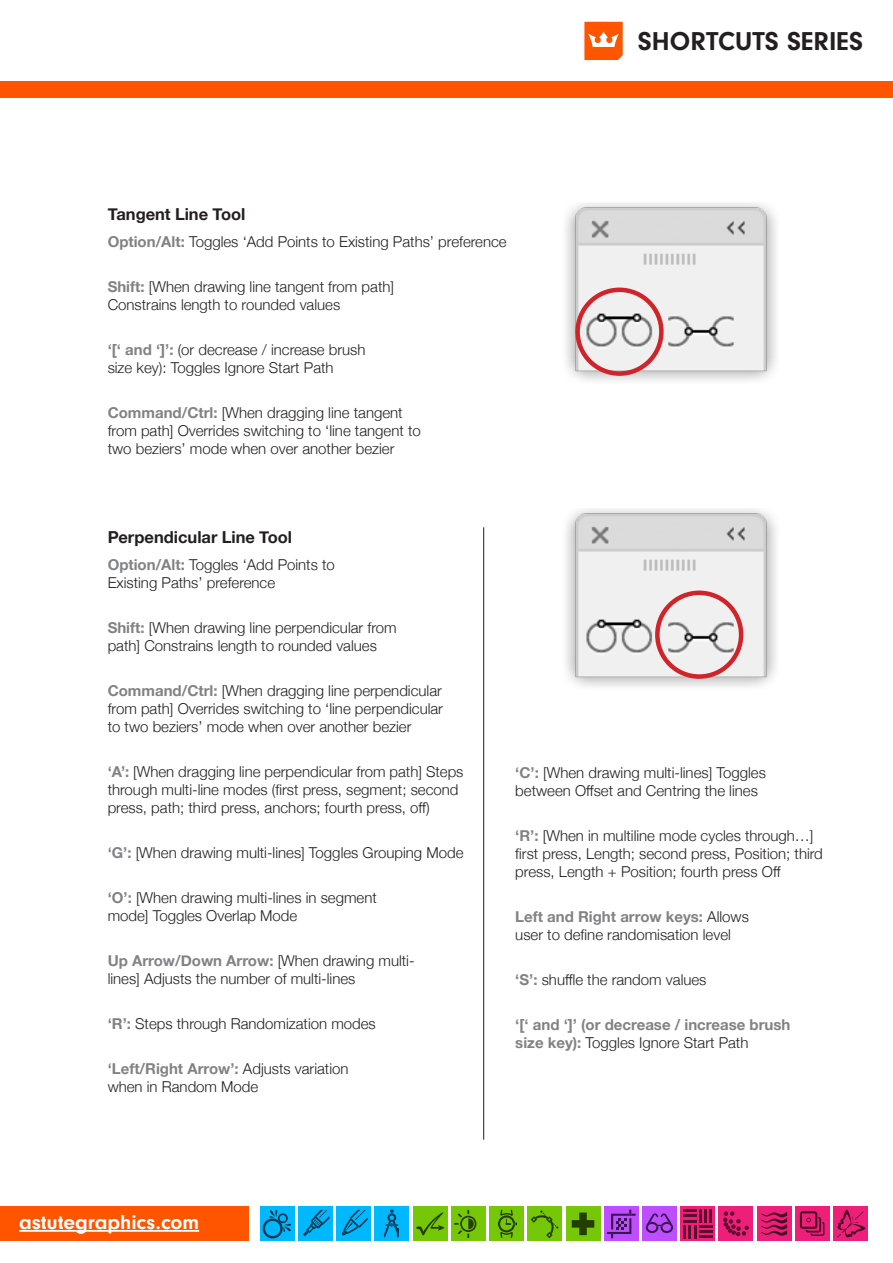
<style>
.page{position:relative;width:893px;height:1263px;background:#fff}
.page>*{position:absolute;margin:0;border:0;box-sizing:border-box;transform-origin:0 0}
.t1{font:700 26.85px "Neuzeit Gro";color:#231f20}
.t2{font:700 21px "Neuzeit Gro";color:#fff}
._02_Tool{font:700 16.5px "Helvetica Neue";color:#231f20}
._03_Modifier{font:300 15px/18px "Helvetica Neue";color:#231f20}
._03_Modifier-2{font:700 15px/18px "Helvetica Neue";color:#808285}
.s1{font-weight:700;color:#808285}
.s2{font-weight:300;color:#231f20}
</style>
<div class="page">
<svg style="left:584px;top:22px;width:39px;height:38px"></svg>
<div style="left:0;top:81px;width:893px;height:17px;background:#ff5400"></div>
<div style="left:1px;top:1206px;width:248px;height:35px;background:#ff5400"></div>
<div style="left:795px;top:1206px;width:35px;height:35px;background:#ed1f78"></div>
<svg style="left:800px;top:1211px;width:24px;height:25px"></svg>
<div style="left:833px;top:1206px;width:35px;height:35px;background:#ed1f78"></div>
<svg style="left:837px;top:1209px;width:29px;height:28px"></svg>
<div style="left:260px;top:1206px;width:34px;height:35px;background:#00b8ff"></div>
<svg style="left:263px;top:1210px;width:28px;height:28px"></svg>
<div style="left:451px;top:1206px;width:35px;height:35px;background:#75c708"></div>
<svg style="left:454px;top:1210px;width:22px;height:28px"></svg>
<div style="left:336px;top:1206px;width:35px;height:35px;background:#00b8ff"></div>
<svg style="left:342px;top:1210px;width:26px;height:25px"></svg>
<div style="left:298px;top:1206px;width:35px;height:35px;background:#00b8ff"></div>
<svg style="left:303px;top:1210px;width:26px;height:26px"></svg>
<div style="left:489px;top:1206px;width:35px;height:35px;background:#75c708"></div>
<svg style="left:498px;top:1210px;width:19px;height:28px"></svg>
<div style="left:527px;top:1206px;width:35px;height:35px;background:#75c708"></div>
<svg style="left:531px;top:1210px;width:28px;height:28px"></svg>
<div style="left:642px;top:1206px;width:35px;height:35px;background:#bd4dff"></div>
<svg style="left:646px;top:1213px;width:27px;height:20px"></svg>
<div style="left:604px;top:1206px;width:35px;height:35px;background:#bd4dff"></div>
<svg style="left:607px;top:1209px;width:29px;height:29px"></svg>
<div style="left:374px;top:1206px;width:35px;height:35px;background:#00b8ff"></div>
<svg style="left:384px;top:1209px;width:15px;height:29px"></svg>
<div style="left:757px;top:1206px;width:35px;height:35px;background:#ed1f78"></div>
<svg style="left:761px;top:1212px;width:26px;height:24px"></svg>
<div style="left:719px;top:1206px;width:34px;height:35px;background:#ed1f78"></div>
<svg style="left:723px;top:1211px;width:26px;height:25px"></svg>
<div style="left:680px;top:1206px;width:35px;height:35px;background:#ed1f78"></div>
<svg style="left:683px;top:1209px;width:29px;height:29px"></svg>
<div style="left:413px;top:1206px;width:34px;height:35px;background:#75c708"></div>
<svg style="left:416px;top:1212px;width:29px;height:23px"></svg>
<div style="left:566px;top:1206px;width:34px;height:35px;background:#75c708"></div>
<svg style="left:572px;top:1212px;width:22px;height:23px"></svg>
<hr style="left:19px;top:1230px;width:180px;height:2px;background:#fff">
<img style="left:566px;top:203px;width:210px;height:178px">
<img style="left:566px;top:509px;width:210px;height:178px">
<div style="left:575px;top:288px;width:89px;height:88px;border:4px solid #d1232a;border-radius:50%"></div>
<div style="left:655px;top:590px;width:88px;height:89px;border:4px solid #d1232a;border-radius:50%"></div>
<hr style="left:483px;top:527px;width:1px;height:613px;background:#231f20">
<h1 class="t1" style="left:638px;top:26px;width:227px">SHORTCUTS SERIES</h1>
<p class="_02_Tool" style="left:108px;top:201px;width:139px">Tangent Line Tool</p>
<p class="_03_Modifier" style="left:108px;top:232px;width:400px"><span class="s1">Option/Alt:</span> Toggles ‘Add Points to Existing Paths’ preference</p>
<p class="_03_Modifier" style="left:108px;top:277px;width:288px"><span class="s1">Shift:</span> [When drawing line tangent from path]<br>Constrains length to rounded values</p>
<p class="_03_Modifier" style="left:108px;top:340px;width:259px"><span class="s1">‘[‘ and ‘]’:</span> (or decrease / increase brush size key): Toggles Ignore Start Path</p>
<p class="_03_Modifier" style="left:108px;top:403px;width:315px"><span class="s1">Command/Ctrl:</span> [When dragging line tangent from path] Overrides switching to ‘line tangent to two beziers’ mode when over another bezier</p>
<p class="_02_Tool" style="left:108px;top:525px;width:186px">Perpendicular Line Tool</p>
<p class="_03_Modifier" style="left:108px;top:555px;width:229px"><span class="s1">Option/Alt:</span> Toggles ‘Add Points to<br>Existing Paths’ preference</p>
<p class="_03_Modifier" style="left:108px;top:618px;width:290px"><span class="s1">Shift:</span> [When drawing line perpendicular from path] Constrains length to rounded values</p>
<p class="_03_Modifier" style="left:108px;top:681px;width:337px;text-align:justify"><span class="s1">Command/Ctrl:</span> [When dragging line perpendicular from path] Overrides switching to ‘line perpendicular to two beziers’ mode when over another bezier</p>
<p class="_03_Modifier" style="left:108px;top:762px;width:357px"><span class="s1">‘A’:</span> [When dragging line perpendicular from path] Steps through multi-line modes (first press, segment; second press, path; third press, anchors; fourth press, off)</p>
<p class="_03_Modifier" style="left:108px;top:843px;width:357px"><span class="s1">‘G’:</span> [When drawing multi-lines] Toggles Grouping Mode</p>
<p class="_03_Modifier" style="left:108px;top:888px;width:271px"><span class="s1">‘O’:</span> [When drawing multi-lines in segment mode] Toggles Overlap Mode</p>
<p class="_03_Modifier" style="left:108px;top:951px;width:308px"><span class="s1">Up Arrow/Down Arrow:</span> [When drawing multi&shy;lines] Adjusts the number of multi-lines</p>
<p class="_03_Modifier" style="left:108px;top:1014px;width:270px"><span class="s1">‘R’:</span> Steps through Randomization modes</p>
<p class="_03_Modifier" style="left:108px;top:1059px;width:242px"><span class="s1">‘Left/Right Arrow’:</span> Adjusts variation when in Random Mode</p>
<p class="_03_Modifier" style="left:515px;top:763px;width:252px"><span class="s1">‘C’:</span> [When drawing multi-lines] Toggles between Offset and Centring the lines</p>
<p class="_03_Modifier" style="left:515px;top:826px;width:309px"><span class="s1">‘R’:</span> [When in multiline mode cycles through…] first press, Length; second press, Position; third press, Length + Position; fourth press Off</p>
<p class="_03_Modifier" style="left:515px;top:907px;width:235px"><span class="s1">Left and Right arrow keys:</span> Allows user to define randomisation level</p>
<p class="_03_Modifier" style="left:515px;top:970px;width:193px"><span class="s1">‘S’:</span> shuffle the random values</p>
<p class="_03_Modifier-2" style="left:515px;top:1016px;width:277px">‘[‘ and ‘]’ (or decrease / increase brush size key): <span class="s2">Toggles Ignore Start Path</span></p>
<h2 class="t2" style="left:19px;top:1210px;width:181px">astutegraphics.com</h2>
</div>
